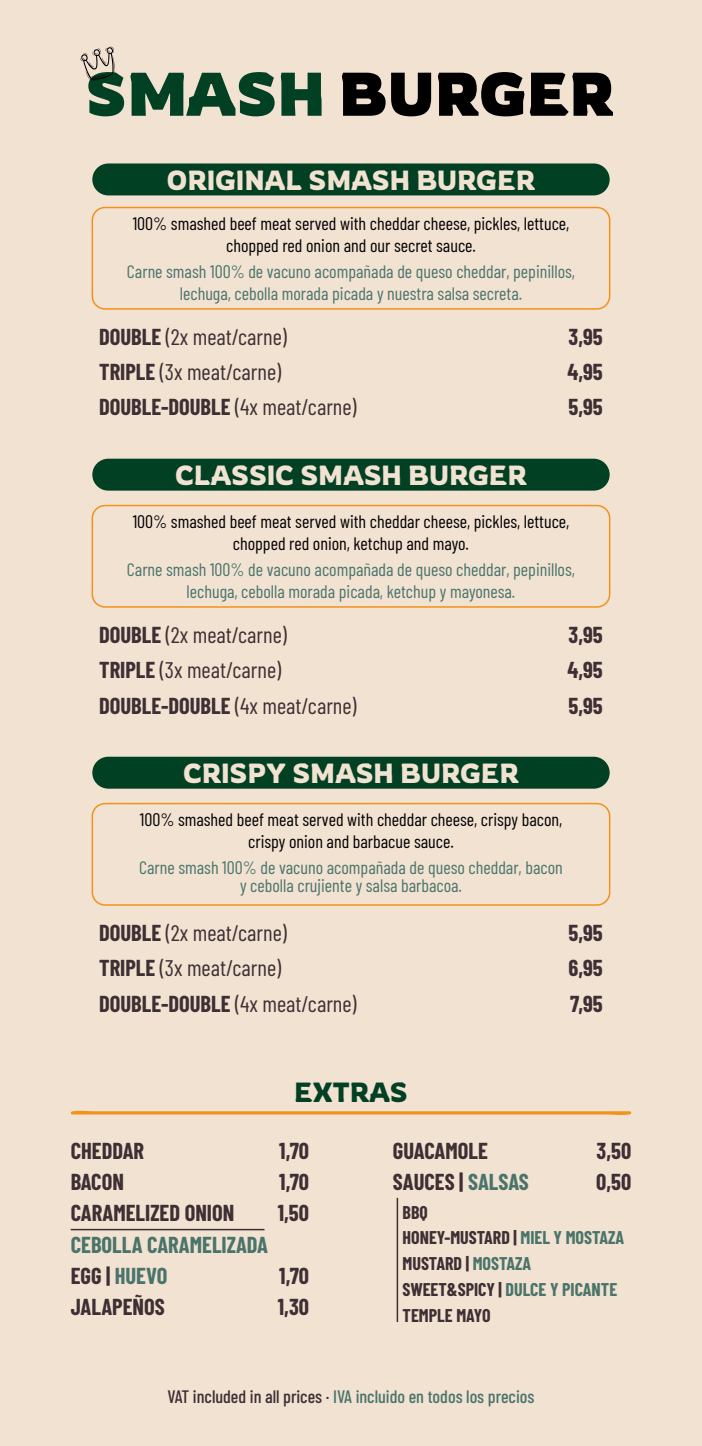
<style>
.page{position:relative;width:702px;height:1446px;background:#f2e2d2}
.page>*{position:absolute;margin:0;border:0;box-sizing:border-box;transform-origin:0 0}
.t1{font:700 60.9px "Rowdies";color:#000}
.t2{font:27px "Rowdies";color:#f2e2d2}
.t3{font:27px "Rowdies";color:#014023}
.t4{font:22.5px "Barlow Condensed";color:#3d2f33}
.t5{font:700 22.5px/31.2px "Barlow Condensed";color:#3d2f33}
.t6{font:700 22.5px/31.2px "Barlow Condensed";color:#4a746b}
.t7{font:18px/21.6px "Barlow Condensed";color:#4a746b;text-align:center}
.t8{font:18px/21.6px "Barlow Condensed";color:#000;text-align:center}
.t9{font:700 18px/25.8px "Barlow Condensed";color:#3d2f33}
.t10{font:500 18px "Barlow Condensed";color:#4a746b}
.s1{color:#014023}
.s2{font-weight:700}
.s3{color:#3d2f33}
.s4{color:#4a746b}
</style>
<div class="page">
<hr style="left:71px;top:1229px;width:193px;height:1px;background:#3d2f33">
<svg style="left:70px;top:1110px;width:562px;height:5px"></svg>
<hr style="left:396px;top:1198px;width:2px;height:124px;background:#3d2f33">
<svg style="left:80px;top:46px;width:35px;height:35px"></svg>
<div style="left:92px;top:207px;width:518px;height:103px;border:2px solid #f2911b;border-radius:13px"></div>
<div style="left:92px;top:163px;width:517px;height:32px;background:#014023;border-radius:16px"></div>
<div style="left:92px;top:505px;width:518px;height:103px;border:2px solid #f2911b;border-radius:13px"></div>
<div style="left:92px;top:459px;width:517px;height:32px;background:#014023;border-radius:16px"></div>
<div style="left:92px;top:803px;width:518px;height:103px;border:2px solid #f2911b;border-radius:13px"></div>
<div style="left:92px;top:757px;width:517px;height:32px;background:#014023;border-radius:16px"></div>
<h1 class="t1" style="left:86px;top:59px;width:529px"><span class="s1">SMASH</span> BURGER</h1>
<h2 class="t2" style="left:167px;top:165px;width:370px">ORIGINAL SMASH BURGER</h2>
<p class="t8" style="left:133px;top:212px;width:438px">100% smashed beef meat served with cheddar cheese, pickles, lettuce, chopped red onion and our secret sauce.</p>
<p class="t7" style="left:127px;top:260px;width:449px">Carne smash 100% de vacuno acompañada de queso cheddar, pepinillos, lechuga, cebolla morada picada y nuestra salsa secreta.</p>
<p class="t4" style="left:99px;top:321px;width:189px"><span class="s2">DOUBLE</span> (2x meat/carne)</p>
<p class="t5" style="left:568px;top:320px;width:36px">3,95</p>
<p class="t4" style="left:99px;top:356px;width:183px"><span class="s2">TRIPLE</span> (3x meat/carne)</p>
<p class="t5" style="left:567px;top:355px;width:37px">4,95</p>
<p class="t4" style="left:99px;top:391px;width:259px"><span class="s2">DOUBLE-DOUBLE</span> (4x meat/carne)</p>
<p class="t5" style="left:568px;top:390px;width:36px">5,95</p>
<h2 class="t2" style="left:175px;top:460px;width:353px">CLASSIC SMASH BURGER</h2>
<p class="t8" style="left:133px;top:510px;width:438px">100% smashed beef meat served with cheddar cheese, pickles, lettuce, chopped red onion, ketchup and mayo.</p>
<p class="t7" style="left:127px;top:558px;width:449px">Carne smash 100% de vacuno acompañada de queso cheddar, pepinillos, lechuga, cebolla morada picada, ketchup y mayonesa.</p>
<p class="t4" style="left:99px;top:619px;width:189px"><span class="s2">DOUBLE</span> (2x meat/carne)</p>
<p class="t5" style="left:568px;top:618px;width:36px">3,95</p>
<p class="t4" style="left:99px;top:654px;width:183px"><span class="s2">TRIPLE</span> (3x meat/carne)</p>
<p class="t5" style="left:567px;top:653px;width:37px">4,95</p>
<p class="t4" style="left:99px;top:689px;width:259px"><span class="s2">DOUBLE-DOUBLE</span> (4x meat/carne)</p>
<p class="t5" style="left:568px;top:688px;width:36px">5,95</p>
<h2 class="t2" style="left:183px;top:758px;width:337px">CRISPY SMASH BURGER</h2>
<p class="t8" style="left:140px;top:808px;width:424px">100% smashed beef meat served with cheddar cheese, crispy bacon, crispy onion and barbacue sauce.</p>
<p class="t7" style="left:139px;top:857px;width:425px;line-height:18px">Carne smash 100% de vacuno acompañada de queso cheddar, bacon y cebolla crujiente y salsa barbacoa.</p>
<p class="t4" style="left:99px;top:917px;width:189px"><span class="s2">DOUBLE</span> (2x meat/carne)</p>
<p class="t5" style="left:568px;top:916px;width:36px">5,95</p>
<p class="t4" style="left:99px;top:952px;width:183px"><span class="s2">TRIPLE</span> (3x meat/carne)</p>
<p class="t5" style="left:568px;top:951px;width:36px">6,95</p>
<p class="t4" style="left:99px;top:987px;width:259px"><span class="s2">DOUBLE-DOUBLE</span> (4x meat/carne)</p>
<p class="t5" style="left:570px;top:986px;width:34px">7,95</p>
<h2 class="t3" style="left:294px;top:1077px;width:115px">EXTRAS</h2>
<p class="t5" style="left:71px;top:1134px;width:165px">CHEDDAR<br>BACON<br>CARAMELIZED ONION</p>
<p class="t6" style="left:71px;top:1227px;width:199px">CEBOLLA CARAMELIZADA<br><span class="s3">EGG |</span> HUEVO<br><span class="s3">JALAPEÑOS</span></p>
<p class="t5" style="left:278px;top:1134px;width:33px;text-align:justify">1,70<br>1,70<br>1,50</p>
<p class="t5" style="left:278px;top:1259px;width:33px">1,70<br>1,30</p>
<p class="t5" style="left:393px;top:1134px;width:137px">GUACAMOLE<br>SAUCES | <span class="s4">SALSAS</span></p>
<p class="t5" style="left:596px;top:1134px;width:37px">3,50<br>0,50</p>
<p class="t9" style="left:402px;top:1198px;width:223px">BBQ<br>HONEY-MUSTARD | <span class="s4">MIEL Y MOSTAZA<br></span>MUSTARD | <span class="s4">MOSTAZA<br></span>SWEET&amp;SPICY | <span class="s4">DULCE Y PICANTE<br></span>TEMPLE MAYO</p>
<p class="t10" style="left:167px;top:1384px;width:368px"><span class="s3">VAT included in all prices ·</span> IVA incluido en todos los precios</p>
</div>
